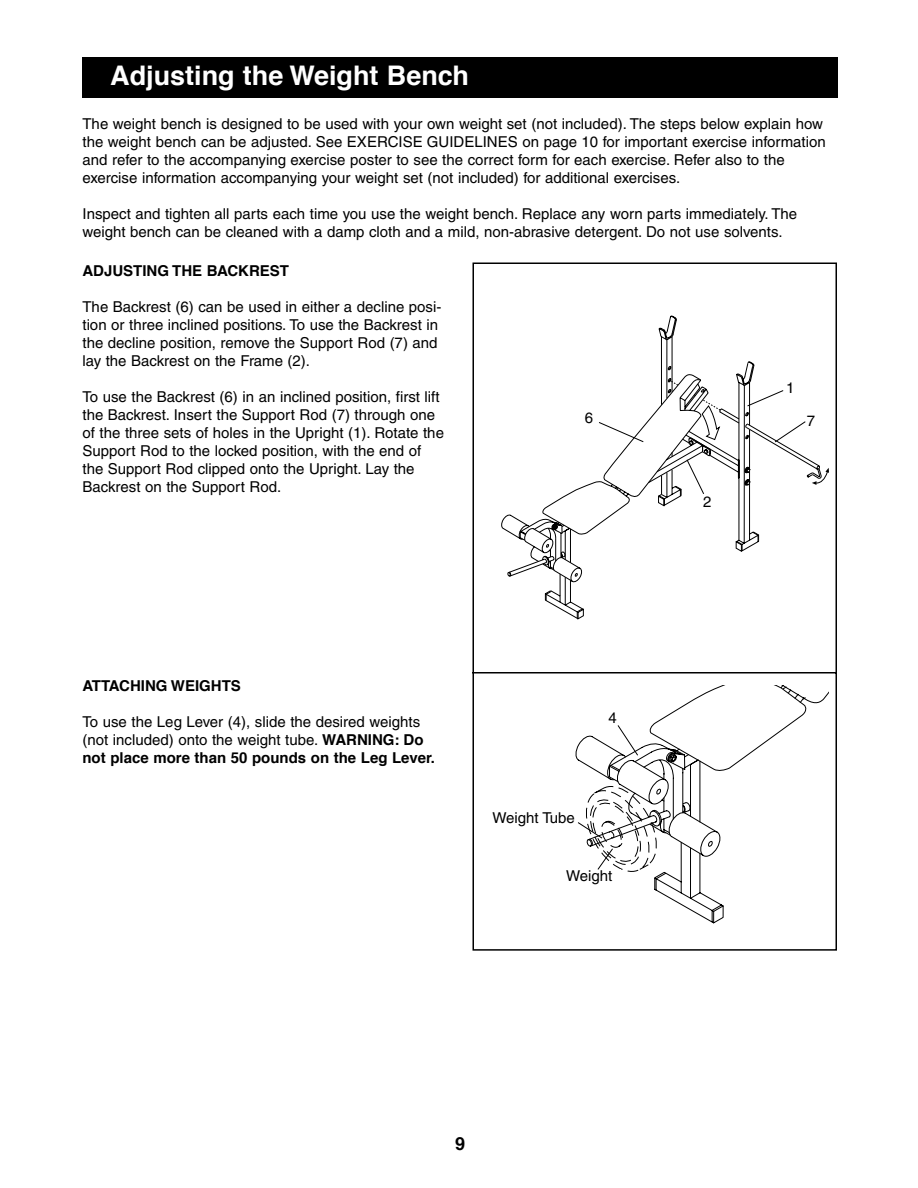
<style>
.page{position:relative;width:918px;height:1188px;background:#fff}
.page>*{position:absolute;margin:0;border:0;box-sizing:border-box;transform-origin:0 0}
.t1{font:700 27px "Helvetica";color:#fff}
.t2{font:700 18px "Helvetica";color:#000}
.t3{font:15px/18px "Helvetica";color:#000}
.t4{font:700 15px "Helvetica";color:#000}
.s1{font-weight:700}
</style>
<div class="page">
<svg style="left:472px;top:262px;width:365px;height:689px"></svg>
<div style="left:480px;top:686px;width:348px;height:258px;background:#fff"></div>
<svg style="left:654px;top:877px;width:70px;height:47px"></svg>
<div style="left:479px;top:288px;width:351px;height:353px;background:#fff"></div>
<svg style="left:807px;top:468px;width:22px;height:17px"></svg>
<svg style="left:507px;top:315px;width:248px;height:304px"></svg>
<div style="left:575px;top:410px;width:28px;height:22px;background:#fff"></div>
<svg style="left:577px;top:390px;width:229px;height:480px"></svg>
<div style="left:82px;top:57px;width:756px;height:41px;background:#000"></div>
<h1 class="t1" style="left:110px;top:65px;width:360px">Adjusting the Weight Bench</h1>
<p class="t3" style="left:82px;top:116px;width:745px">The weight bench is designed to be used with your own weight set (not included). The steps below explain how the weight bench can be adjusted. See EXERCISE GUIDELINES on page 10 for important exercise information and refer to the accompanying exercise poster to see the correct form for each exercise. Refer also to the exercise information accompanying your weight set (not included) for additional exercises.</p>
<p class="t3" style="left:82px;top:206px;width:716px">Inspect and tighten all parts each time you use the weight bench. Replace any worn parts immediately. The weight bench can be cleaned with a damp cloth and a mild, non-abrasive detergent. Do not use solvents.</p>
<p class="t4" style="left:82px;top:265px;width:208px">ADJUSTING THE BACKREST</p>
<p class="t3" style="left:82px;top:299px;width:360px">The Backrest (6) can be used in either a decline posi&shy;tion or three inclined positions. To use the Backrest in the decline position, remove the Support Rod (7) and lay the Backrest on the Frame (2).</p>
<p class="t3" style="left:82px;top:389px;width:363px">To use the Backrest (6) in an inclined position, first lift the Backrest. Insert the Support Rod (7) through one of the three sets of holes in the Upright (1). Rotate the Support Rod to the locked position, with the end of the Support Rod clipped onto the Upright. Lay the Backrest on the Support Rod.</p>
<p class="t3" style="left:786px;top:380px;width:10px">1</p>
<p class="t3" style="left:585px;top:410px;width:10px">6</p>
<p class="t3" style="left:807px;top:413px;width:10px">7</p>
<p class="t3" style="left:703px;top:494px;width:10px">2</p>
<p class="t4" style="left:82px;top:679px;width:160px">ATTACHING WEIGHTS</p>
<p class="t3" style="left:82px;top:714px;width:354px">To use the Leg Lever (4), slide the desired weights (not included) onto the weight tube. <span class="s1">WARNING: Do not place more than 50 pounds on the Leg Lever.</span></p>
<p class="t3" style="left:609px;top:711px;width:10px">4</p>
<p class="t3" style="left:492px;top:810px;width:84px">Weight Tube</p>
<p class="t3" style="left:566px;top:868px;width:48px">Weight</p>
<p class="t2" style="left:455px;top:1136px;width:12px">9</p>
</div>
